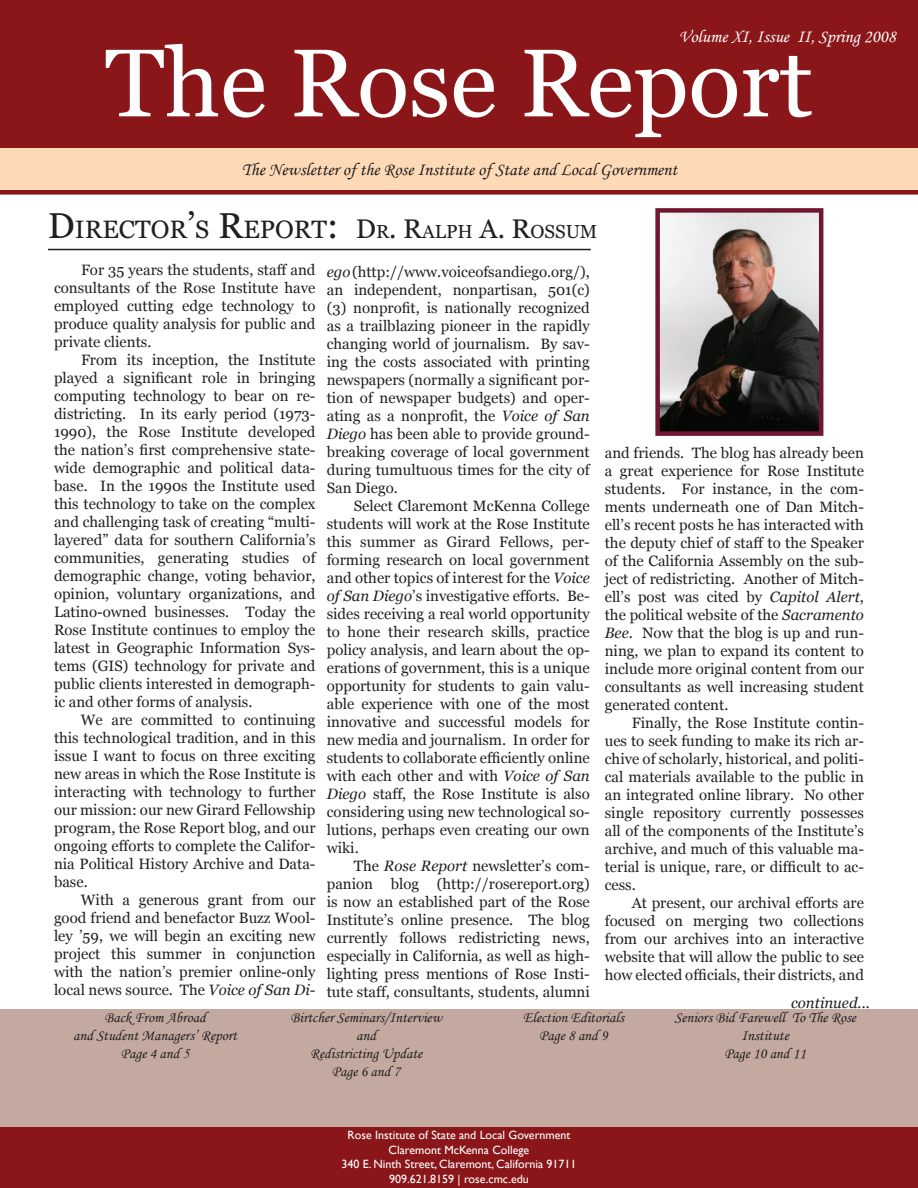
<style>
.page{position:relative;width:918px;height:1188px;background:#fff}
.page>*{position:absolute;margin:0;border:0;box-sizing:border-box;transform-origin:0 0}
.t1{font:96px "Georgia";color:#fff}
.t2{font:25.2px "Georgia";color:#231f20}
.t3{font:18px "Monotype Corsiva";color:#231f20}
.t4{font:18px "Monotype Corsiva";color:#fff}
.t5{font:15px/18px "Georgia";color:#231f20;text-align:justify}
.t6{font:15px/18px "Monotype Corsiva";color:#231f20;text-align:center}
.t7{font:italic 15px "Georgia";color:#231f20}
.t8{font:12px/14.4px "Gill Sans";color:#fff;text-align:center}
.s1{font-size:36px}
.s2{font-size:27px}
.s3{font-size:18.9px}
.s4{font-style:italic}
</style>
<div class="page">
<div style="left:0;top:0;width:918px;height:149px;background:#8a1619"></div>
<div style="left:0;top:187px;width:918px;height:8px;background:#8a1619"></div>
<div style="left:0;top:148px;width:918px;height:42px;background:#fdd9b5"></div>
<div style="left:0;top:1126px;width:918px;height:62px;background:#8a1619"></div>
<img style="left:660px;top:213px;width:158px;height:218px">
<div style="left:655px;top:208px;width:168px;height:228px;border:4px solid #70162f"></div>
<hr style="left:48px;top:249px;width:543px;height:1px;background:#231f20">
<div style="left:0;top:1009px;width:918px;height:118px;background:#c4a9a0"></div>
<p class="t4" style="left:679px;top:26px;width:218px">Volume XI, Issue II, Spring 2008</p>
<h1 class="t1" style="left:105px;top:29px;width:709px">The Rose Report</h1>
<p class="t3" style="left:242px;top:159px;width:437px">The Newsletter of the Rose Institute of State and Local Government</p>
<h2 class="t2" style="left:48px;top:215px;width:551px"><span class="s1">D</span>IRECTOR<span class="s1">’</span>S <span class="s1">R</span>EPORT<span class="s1">:</span> <span class="s2">D</span><span class="s3">R</span><span class="s2">. R</span><span class="s3">ALPH</span> <span class="s2">A. R</span><span class="s3">OSSUM</span></h2>
<p class="t5" style="left:54px;top:260px;width:263px;text-indent:27px">For 35 years the students, staff and consultants of the Rose Institute have employed cutting edge technology to produce quality analysis for public and private clients.</p>
<p class="t5" style="left:54px;top:350px;width:263px;text-indent:27px">From its inception, the Institute played a significant role in bringing computing technology to bear on re&shy;districting. In its early period (1973- 1990), the Rose Institute developed the nation’s first comprehensive state&shy;wide demographic and political data&shy;base. In the 1990s the Institute used this technology to take on the complex and challenging task of creating “multi&shy;layered” data for southern California’s communities, generating studies of demographic change, voting behavior, opinion, voluntary organizations, and Latino-owned businesses. Today the Rose Institute continues to employ the latest in Geographic Information Sys&shy;tems (GIS) technology for private and public clients interested in demograph&shy;ic and other forms of analysis.</p>
<p class="t5" style="left:54px;top:710px;width:263px;text-indent:27px">We are committed to continuing this technological tradition, and in this issue I want to focus on three exciting new areas in which the Rose Institute is interacting with technology to further our mission: our new Girard Fellowship program, the Rose Report blog, and our ongoing efforts to complete the Califor&shy;nia Political History Archive and Data&shy;base.</p>
<p class="t5" style="left:54px;top:890px;width:263px;text-indent:27px">With a generous grant from our good friend and benefactor Buzz Wool&shy;ley ’59, we will begin an exciting new project this summer in conjunction with the nation’s premier online-only local news source. The <span class="s4">Voice of San Di-</span></p>
<p class="t5" style="left:327px;top:263px;width:265px"><span class="s4">ego</span> (http://www.voiceofsandiego.org/), an independent, nonpartisan, 501(c) (3) nonprofit, is nationally recognized as a trailblazing pioneer in the rapidly changing world of journalism. By sav&shy;ing the costs associated with printing newspapers (normally a significant por&shy;tion of newspaper budgets) and oper&shy;ating as a nonprofit, the <span class="s4">Voice of San Diego</span> has been able to provide ground&shy;breaking coverage of local government during tumultuous times for the city of San Diego.</p>
<p class="t5" style="left:327px;top:497px;width:265px;text-indent:27px">Select Claremont McKenna College students will work at the Rose Institute this summer as Girard Fellows, per&shy;forming research on local government and other topics of interest for the <span class="s4">Voice of San Diego</span>’s investigative efforts. Be&shy;sides receiving a real world opportunity to hone their research skills, practice policy analysis, and learn about the op&shy;erations of government, this is a unique opportunity for students to gain valu&shy;able experience with one of the most innovative and successful models for new media and journalism. In order for students to collaborate efficiently online with each other and with <span class="s4">Voice of San Diego</span> staff, the Rose Institute is also considering using new technological so&shy;lutions, perhaps even creating our own wiki.</p>
<p class="t5" style="left:327px;top:857px;width:265px;text-indent:27px">The <span class="s4">Rose Report</span> newsletter’s com&shy;panion blog (http://rosereport.org) is now an established part of the Rose Institute’s online presence. The blog currently follows redistricting news, especially in California, as well as high&shy;lighting press mentions of Rose Insti&shy;tute staff, consultants, students, alumni</p>
<p class="t5" style="left:605px;top:444px;width:261px">and friends. The blog has already been a great experience for Rose Institute students. For instance, in the com&shy;ments underneath one of Dan Mitch&shy;ell’s recent posts he has interacted with the deputy chief of staff to the Speaker of the California Assembly on the sub&shy;ject of redistricting. Another of Mitch&shy;ell’s post was cited by <span class="s4">Capitol Alert</span>, the political website of the <span class="s4">Sacramento Bee</span>. Now that the blog is up and run&shy;ning, we plan to expand its content to include more original content from our consultants as well increasing student generated content.</p>
<p class="t5" style="left:605px;top:714px;width:261px;text-indent:27px">Finally, the Rose Institute contin&shy;ues to seek funding to make its rich ar&shy;chive of scholarly, historical, and politi&shy;cal materials available to the public in an integrated online library. No other single repository currently possesses all of the components of the Institute’s archive, and much of this valuable ma&shy;terial is unique, rare, or difficult to ac&shy;cess.</p>
<p class="t5" style="left:605px;top:894px;width:261px;text-indent:27px">At present, our archival efforts are focused on merging two collections from our archives into an interactive website that will allow the public to see how elected officials, their districts, and</p>
<p class="t7" style="left:791px;top:995px;width:80px">continued...</p>
<p class="t6" style="left:73px;top:1009px;width:165px">Back From Abroad<br>and Student Managers’ Report<br>Page 4 and 5</p>
<p class="t6" style="left:674px;top:1009px;width:183px">Seniors Bid Farewell To The Rose<br>Institute<br>Page 10 and 11</p>
<p class="t6" style="left:290px;top:1009px;width:153px">Birtcher Seminars/Interview and<br>Redistricting Update<br>Page 6 and 7</p>
<p class="t6" style="left:523px;top:1009px;width:102px">Election Editorials<br>Page 8 and 9</p>
<p class="t8" style="left:341px;top:1128px;width:237px">Rose Institute of State and Local Government Claremont McKenna College<br>340 E. Ninth Street, Claremont, California 91711<br>909.621.8159 | rose.cmc.edu</p>
</div>
